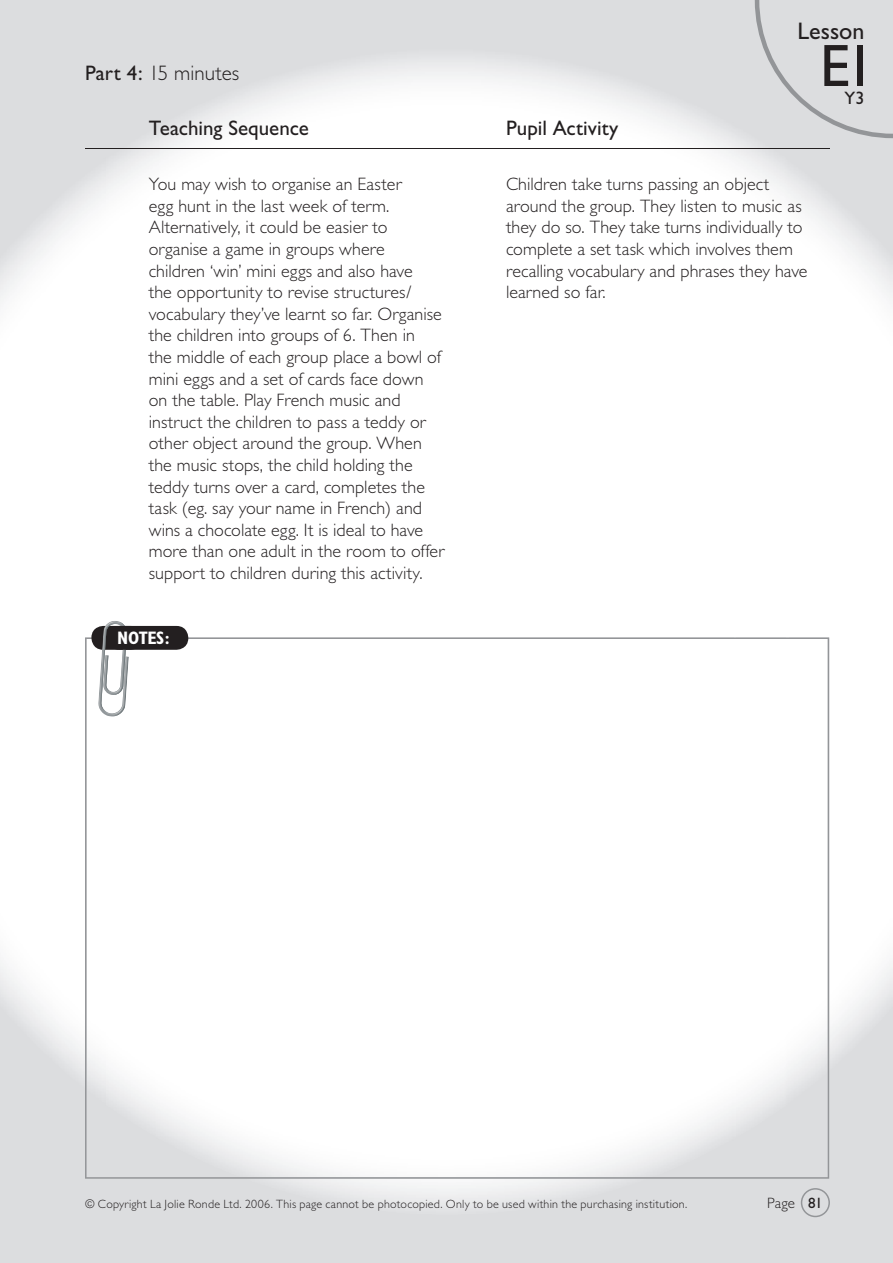
<style>
.page{position:relative;width:893px;height:1263px;background:#dcdddf}
.page>*{position:absolute;margin:0;border:0;box-sizing:border-box;transform-origin:0 0}
.t1{font:60px "Gill Sans";color:#231f20}
.t2{font:24px "Gill Sans";color:#231f20}
.t3{font:21px "Gill Sans";color:#231f20}
.t4{font:300 21px "Gill Sans";color:#231f20}
.t5{font:700 condensed 18.15px "Gill Sans";letter-spacing:-.02em;color:#fff}
.t6{font:300 18px/21.6px "Gill Sans";letter-spacing:.005em;color:#231f20}
.t7{font:18px "Gill Sans";color:#231f20}
.t8{font:300 15px "Gill Sans";color:#231f20}
.t9{font:300 12px "Gill Sans";letter-spacing:.02em;color:#231f20}
.s1{font-weight:400}
</style>
<div class="page">
<img style="left:158px;top:60px;width:576px;height:577px">
<img style="left:106px;top:139px;width:52px;height:487px">
<img style="left:734px;top:137px;width:53px;height:500px">
<img style="left:0;top:174px;width:106px;height:901px">
<img style="left:787px;top:173px;width:106px;height:917px">
<img style="left:91px;top:626px;width:97px;height:8px">
<hr style="left:85px;top:148px;width:744px;height:1px;background:#231f20">
<svg style="left:801px;top:1188px;width:29px;height:29px"></svg>
<svg style="left:755px;top:0;width:138px;height:138px"></svg>
<svg style="left:85px;top:637px;width:744px;height:542px;fill:#fff"></svg>
<div style="left:91px;top:626px;width:97px;height:24px;background:#231f20;border-radius:12px"></div>
<svg style="left:98px;top:620px;width:32px;height:97px"></svg>
<div style="left:107px;top:626px;width:36px;height:24px;background:#231f20;border-radius:12px"></div>
<p class="t4" style="left:85px;top:61px;width:156px"><span class="s1">Part 4:</span> 15 minutes</p>
<p class="t3" style="left:149px;top:116px;width:162px">Teaching Sequence</p>
<p class="t6" style="left:149px;top:173px;width:297px">You may wish to organise an Easter<br>egg hunt in the last week of term.<br>Alternatively, it could be easier to organise a game in groups where children ‘win’ mini eggs and also have<br>the opportunity to revise structures/ vocabulary they’ve learnt so far. Organise the children into groups of 6. Then in<br>the middle of each group place a bowl of mini eggs and a set of cards face down on the table. Play French music and instruct the children to pass a teddy or other object around the group. When the music stops, the child holding the teddy turns over a card, completes the task (eg. say your name in French) and wins a chocolate egg. It is ideal to have more than one adult in the room to offer support to children during this activity.</p>
<p class="t5" style="left:117px;top:627px;width:54px">NOTES:</p>
<h2 class="t2" style="left:797px;top:18px;width:68px">Lesson</h2>
<h1 class="t1" style="left:820px;top:31px;width:57px">E1</h1>
<p class="t3" style="left:506px;top:116px;width:114px">Pupil Activity</p>
<p class="t6" style="left:506px;top:173px;width:303px">Children take turns passing an object around the group. They listen to music as they do so. They take turns individually to complete a set task which involves them recalling vocabulary and phrases they have learned so far.</p>
<p class="t7" style="left:844px;top:88px;width:21px">Y3</p>
<p class="t9" style="left:85px;top:1197px;width:604px">© Copyright La Jolie Ronde Ltd. 2006. This page cannot be photocopied. Only to be used within the purchasing institution.</p>
<p class="t8" style="left:767px;top:1194px;width:57px">Page <span class="s1">81</span></p>
</div>
